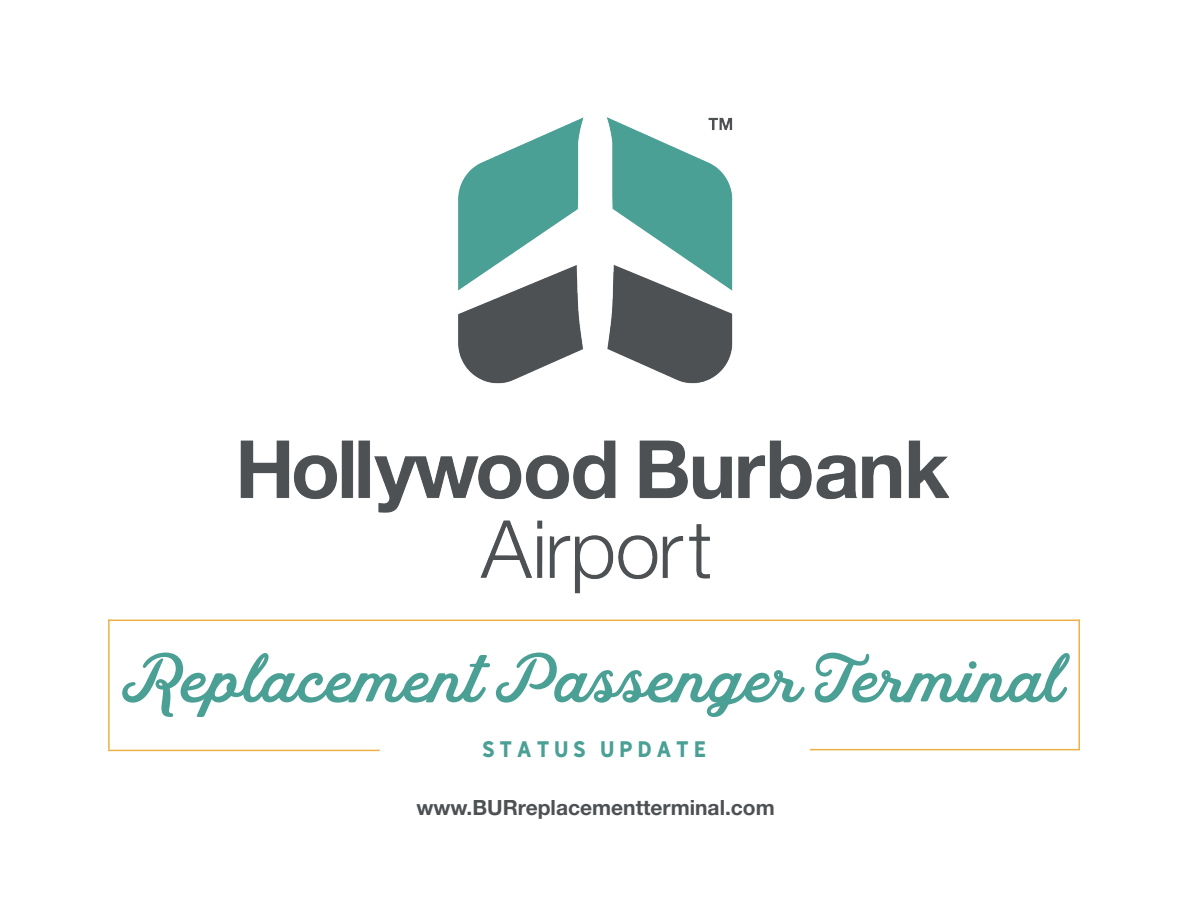
<style>
.page{position:relative;width:1188px;height:918px;background:#fff}
.page>*{position:absolute;margin:0;border:0;box-sizing:border-box;transform-origin:0 0}
.t1{font:64.5px "Hanley Script";color:#4ba095}
.t2{font:700 21px "Helvetica Neue LT Std";color:#4d5154}
.t3{font:21px "Hanley Sans";color:#4aa095}
</style>
<div class="page">
<hr style="left:108px;top:620px;width:2px;height:130px;background:#edb045">
<hr style="left:1078px;top:620px;width:2px;height:130px;background:#edb045">
<hr style="left:108px;top:750px;width:272px;height:1px;background:#edb045">
<hr style="left:108px;top:620px;width:972px;height:1px;background:#edb045">
<img style="left:240px;top:117px;width:709px;height:477px">
<hr style="left:810px;top:749px;width:270px;height:1px;background:#edb045">
<p class="t1" style="left:122px;top:638px;width:944px">Replacement Passenger Terminal</p>
<p class="t3" style="left:482px;top:736px;width:225px">S T A T U S U P D A T E</p>
<p class="t2" style="left:416px;top:795px;width:360px">www.BURreplacementterminal.com</p>
</div>
